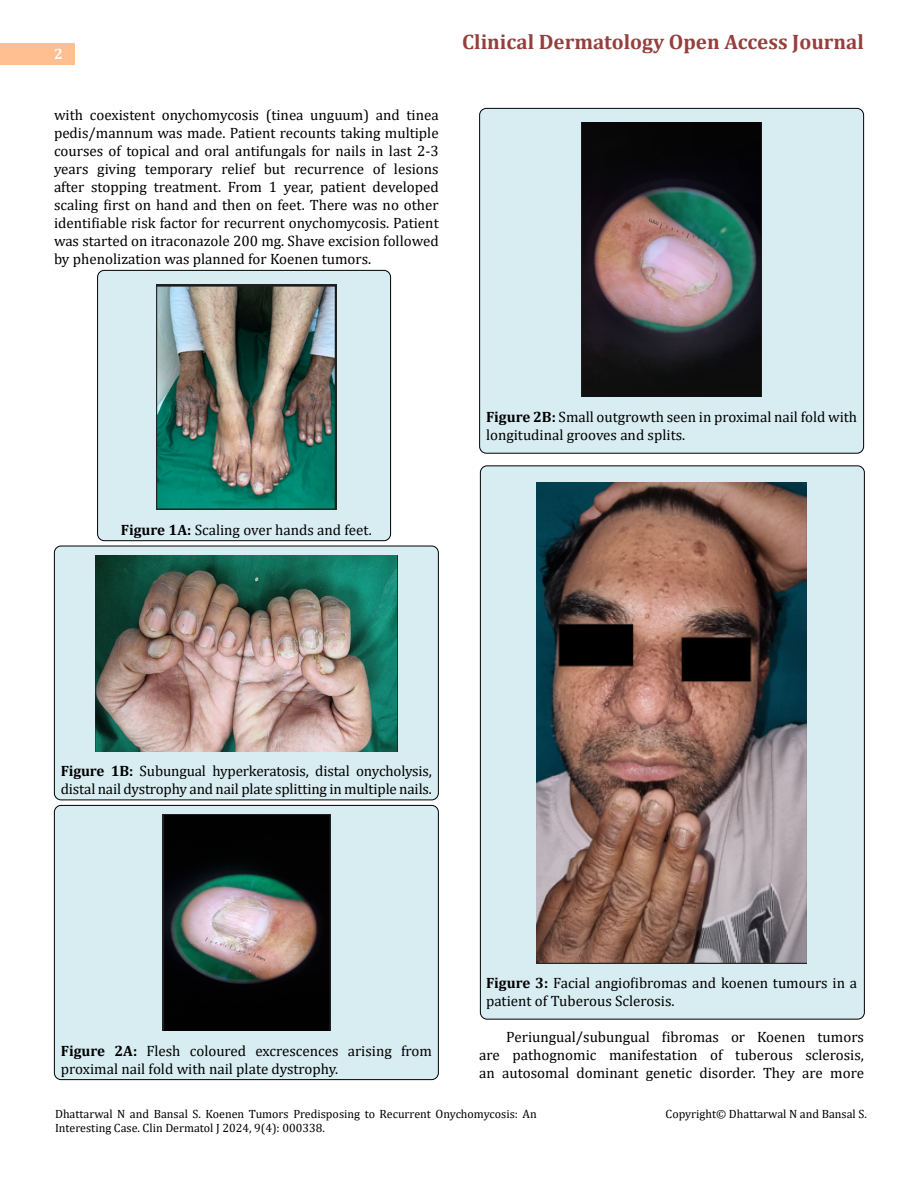
<style>
.page{position:relative;width:918px;height:1188px;background:#fff}
.page>*{position:absolute;margin:0;border:0;box-sizing:border-box;transform-origin:0 0}
.t1{font:700 21px "Cambria";color:#953f3c}
.t2{font:15px/18px "Cambria";color:#000}
.t3{font:700 15px "Cambria";color:#fff}
.t4{font:12px/14.4px "Cambria";color:#000}
.s1{font-weight:700}
</style>
<div class="page">
<div style="left:0;top:43px;width:75px;height:21px;background:#ffbf91"></div>
<div style="left:480px;top:466px;width:384px;height:553px;background:#d8edf2;border-radius:7px"></div>
<div style="left:480px;top:108px;width:384px;height:345px;background:#d8edf2;border-radius:7px"></div>
<div style="left:479px;top:108px;width:385px;height:346px;border:1px solid #000;border-radius:7px"></div>
<div style="left:54px;top:805px;width:384px;height:275px;background:#d8edf2;border-radius:7px"></div>
<div style="left:54px;top:805px;width:385px;height:275px;border:1px solid #000;border-radius:7px"></div>
<div style="left:54px;top:546px;width:384px;height:254px;background:#d8edf2;border-radius:7px"></div>
<div style="left:54px;top:546px;width:385px;height:254px;border:1px solid #000;border-radius:7px"></div>
<div style="left:98px;top:270px;width:293px;height:271px;background:#d8edf2;border-radius:7px"></div>
<div style="left:97px;top:270px;width:294px;height:271px;border:1px solid #000;border-radius:7px"></div>
<img style="left:157px;top:285px;width:179px;height:225px">
<img style="left:95px;top:556px;width:303px;height:195px">
<img style="left:162px;top:815px;width:168px;height:216px">
<img style="left:581px;top:123px;width:181px;height:274px">
<img style="left:537px;top:482px;width:270px;height:482px">
<p class="t3" style="left:54px;top:44px;width:10px">2</p>
<p class="t2" style="left:54px;top:105px;width:386px;text-align:justify">with coexistent onychomycosis (tinea unguum) and tinea pedis/mannum was made. Patient recounts taking multiple courses of topical and oral antifungals for nails in last 2-3 years giving temporary relief but recurrence of lesions after stopping treatment. From 1 year, patient developed scaling first on hand and then on feet. There was no other identifiable risk factor for recurrent onychomycosis. Patient was started on itraconazole 200 mg. Shave excision followed by phenolization was planned for Koenen tumors.</p>
<h1 class="t1" style="left:462px;top:27px;width:403px">Clinical Dermatology Open Access Journal</h1>
<p class="t2" style="left:121px;top:521px;width:253px"><span class="s1">Figure 1A:</span> Scaling over hands and feet.</p>
<p class="t2" style="left:486px;top:407px;width:373px"><span class="s1">Figure 2B:</span> Small outgrowth seen in proximal nail fold with longitudinal grooves and splits.</p>
<p class="t2" style="left:61px;top:762px;width:373px"><span class="s1">Figure 1B:</span> Subungual hyperkeratosis, distal onycholysis, distal nail dystrophy and nail plate splitting in multiple nails.</p>
<p class="t2" style="left:61px;top:1042px;width:373px"><span class="s1">Figure 2A:</span> Flesh coloured excrescences arising from proximal nail fold with nail plate dystrophy.</p>
<p class="t2" style="left:486px;top:974px;width:373px"><span class="s1">Figure 3:</span> Facial angiofibromas and koenen tumours in a patient of Tuberous Sclerosis.</p>
<p class="t2" style="left:479px;top:1028px;width:386px;text-align:justify;text-indent:27px">Periungual/subungual fibromas or Koenen tumors are pathognomic manifestation of tuberous sclerosis, an autosomal dominant genetic disorder. They are more</p>
<p class="t4" style="left:55px;top:1106px;width:483px">Dhattarwal N and Bansal S. Koenen Tumors Predisposing to Recurrent Onychomycosis: An<br>Interesting Case. Clin Dermatol J 2024, 9(4): 000338.</p>
<p class="t4" style="left:666px;top:1106px;width:203px">Copyright© Dhattarwal N and Bansal S.</p>
</div>
